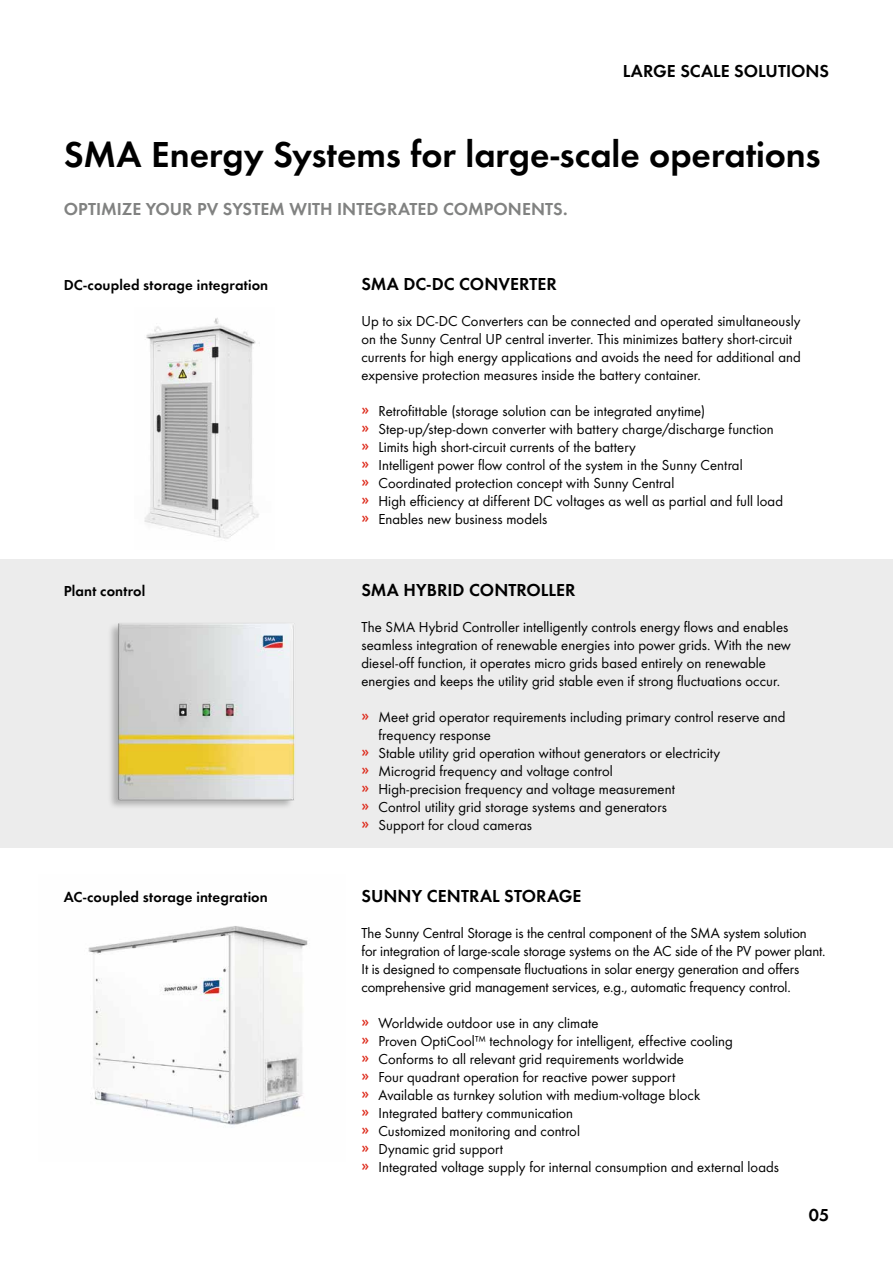
<style>
.page{position:relative;width:893px;height:1263px;background:#fff}
.page>*{position:absolute;margin:0;border:0;box-sizing:border-box;transform-origin:0 0}
.t1{font:600 37.5px "SMA Futura Global";color:#000}
.t2{font:600 18px "SMA Futura Global";color:#000}
.t3{font:600 18px "SMA Futura Global";color:#818281}
.t4{font:15px/18px "SMA Futura Global";letter-spacing:.005em;color:#000}
.t5{font:600 15px "SMA Futura Global";letter-spacing:.01em;color:#000}
.s1{font-weight:600;color:#dd2a1b}
</style>
<div class="page">
<div style="left:0;top:560px;width:893px;height:288px;background:#ececec"></div>
<img style="left:88px;top:926px;width:220px;height:199px">
<img style="left:144px;top:318px;width:115px;height:221px">
<img style="left:110px;top:623px;width:185px;height:184px">
<p class="t2" style="left:623px;top:61px;width:208px">LARGE SCALE SOLUTIONS</p>
<h1 class="t1" style="left:64px;top:132px;width:758px">SMA Energy Systems for large-scale operations</h1>
<p class="t3" style="left:64px;top:198px;width:505px">OPTIMIZE YOUR PV SYSTEM WITH INTEGRATED COMPONENTS.</p>
<p class="t5" style="left:64px;top:276px;width:206px">DC-coupled storage integration</p>
<p class="t2" style="left:361px;top:273px;width:197px">SMA DC-DC CONVERTER</p>
<p class="t4" style="left:361px;top:311px;width:441px">Up to six DC-DC Converters can be connected and operated simultaneously on the Sunny Central UP central inverter. This minimizes battery short-circuit currents for high energy applications and avoids the need for additional and expensive protection measures inside the battery container.</p>
<p class="t4" style="left:361px;top:401px;width:423px"><span class="s1">»</span> Retrofittable (storage solution can be integrated anytime)<br><span class="s1">»</span> Step-up/step-down converter with battery charge/discharge function <span class="s1">»</span> Limits high short-circuit currents of the battery<br><span class="s1">»</span> Intelligent power flow control of the system in the Sunny Central<br><span class="s1">»</span> Coordinated protection concept with Sunny Central<br><span class="s1">»</span> High efficiency at different DC voltages as well as partial and full load <span class="s1">»</span> Enables new business models</p>
<p class="t5" style="left:64px;top:582px;width:83px">Plant control</p>
<p class="t2" style="left:361px;top:579px;width:216px">SMA HYBRID CONTROLLER</p>
<p class="t4" style="left:361px;top:617px;width:431px">The SMA Hybrid Controller intelligently controls energy flows and enables seamless integration of renewable energies into power grids. With the new diesel-off function, it operates micro grids based entirely on renewable energies and keeps the utility grid stable even if strong fluctuations occur.</p>
<p class="t4" style="left:361px;top:707px;width:426px"><span class="s1">»</span> Meet grid operator requirements including primary control reserve and</p>
<p class="t4" style="left:378px;top:725px;width:114px">frequency response</p>
<p class="t4" style="left:361px;top:743px;width:360px"><span class="s1">»</span> Stable utility grid operation without generators or electricity</p>
<p class="t4" style="left:361px;top:761px;width:253px"><span class="s1">»</span> Microgrid frequency and voltage control</p>
<p class="t4" style="left:361px;top:779px;width:315px"><span class="s1">»</span> High-precision frequency and voltage measurement</p>
<p class="t4" style="left:361px;top:797px;width:307px"><span class="s1">»</span> Control utility grid storage systems and generators</p>
<p class="t4" style="left:361px;top:815px;width:172px"><span class="s1">»</span> Support for cloud cameras</p>
<p class="t5" style="left:64px;top:888px;width:206px">AC-coupled storage integration</p>
<p class="t2" style="left:361px;top:885px;width:221px">SUNNY CENTRAL STORAGE</p>
<p class="t4" style="left:361px;top:923px;width:466px">The Sunny Central Storage is the central component of the SMA system solution for integration of large-scale storage systems on the AC side of the PV power plant.<br>It is designed to compensate fluctuations in solar energy generation and offers comprehensive grid management services, e.g., automatic frequency control.</p>
<p class="t4" style="left:361px;top:1013px;width:419px"><span class="s1">»</span> Worldwide outdoor use in any climate<br><span class="s1">»</span> Proven OptiCool™ technology for intelligent, effective cooling<br><span class="s1">»</span> Conforms to all relevant grid requirements worldwide<br><span class="s1">»</span> Four quadrant operation for reactive power support<br><span class="s1">»</span> Available as turnkey solution with medium-voltage block<br><span class="s1">»</span> Integrated battery communication<br><span class="s1">»</span> Customized monitoring and control<br><span class="s1">»</span> Dynamic grid support<br><span class="s1">»</span> Integrated voltage supply for internal consumption and external loads</p>
<p class="t2" style="left:809px;top:1204px;width:22px">05</p>
</div>
